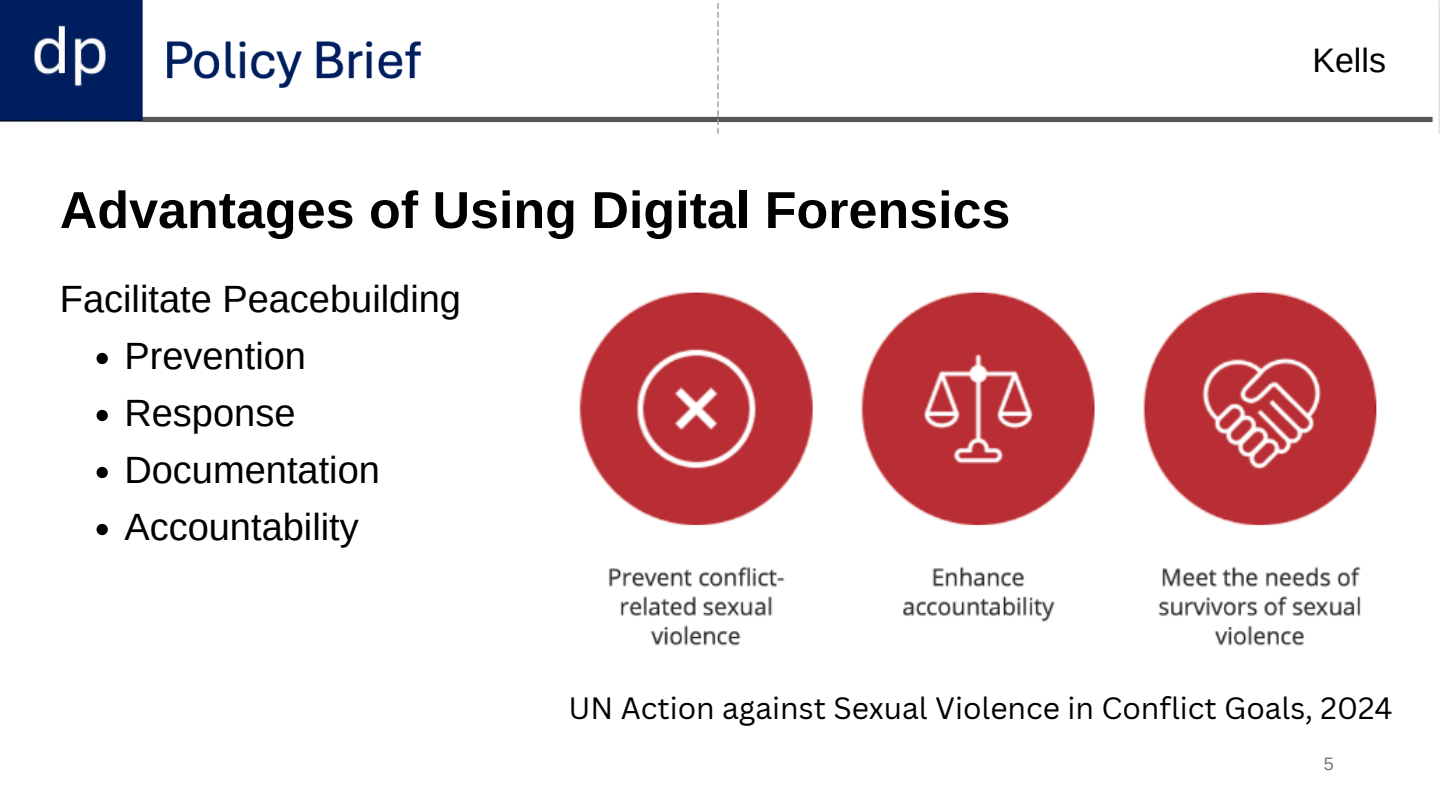
<style>
.page{position:relative;width:1440px;height:810px;background:#fff}
.page>*{position:absolute;margin:0;border:0;box-sizing:border-box;transform-origin:0 0}
.t1{font:700 52px "Arimo";color:#000}
.t2{font:38px "Arimo";color:#000}
.t3{font:34px "Arimo";color:#000}
.t4{font:30px "Canva Sans";color:#000}
.t5{font:18px "Arimo";color:#767676}
</style>
<div class="page">
<img style="left:0;top:0;width:1440px;height:134px">
<img style="left:579px;top:292px;width:798px;height:354px">
<svg style="left:97px;top:353px;width:11px;height:11px"></svg>
<svg style="left:97px;top:410px;width:11px;height:11px"></svg>
<svg style="left:97px;top:467px;width:11px;height:11px"></svg>
<svg style="left:97px;top:524px;width:11px;height:11px"></svg>
<h2 class="t1" style="left:60px;top:181px;width:952px">Advantages of Using Digital Forensics</h2>
<p class="t2" style="left:60px;top:278px;width:403px">Facilitate Peacebuilding</p>
<p class="t2" style="left:124px;top:335px;width:183px">Prevention</p>
<p class="t2" style="left:124px;top:392px;width:173px">Response</p>
<p class="t2" style="left:124px;top:449px;width:257px">Documentation</p>
<p class="t2" style="left:124px;top:506px;width:236px">Accountability</p>
<p class="t3" style="left:1312px;top:42px;width:75px">Kells</p>
<p class="t4" style="left:568px;top:687px;width:826px">UN Action against Sexual Violence in Conflict Goals, 2024</p>
<h1 class="t5" style="left:1324px;top:754px;width:12px">5</h1>
</div>
